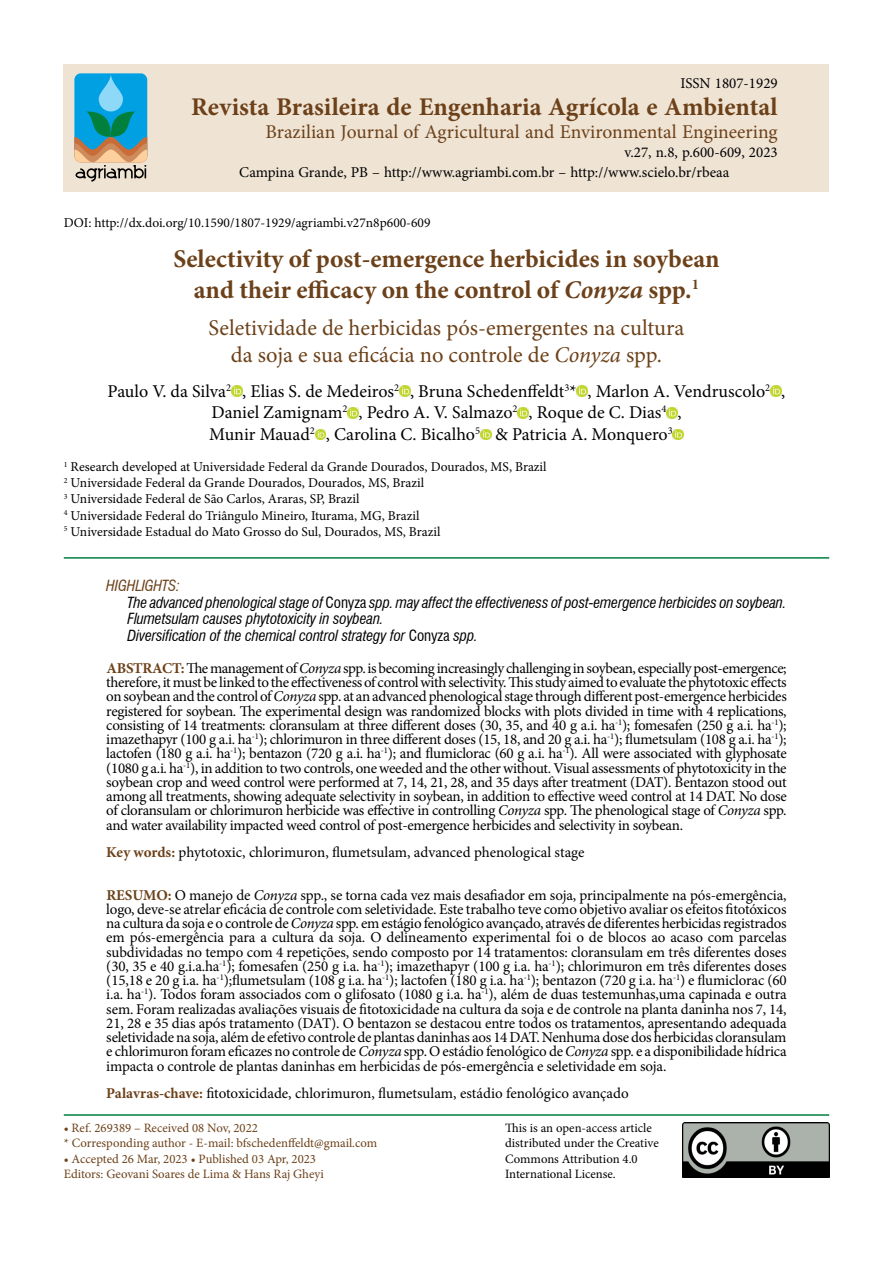
<style>
.page{position:relative;width:893px;height:1263px;background:#fff}
.page>*{position:absolute;margin:0;border:0;box-sizing:border-box;transform-origin:0 0}
.t1{font:700 25.5px/30.6px "Minion Pro";color:#6c4119;text-align:center}
.t2{font:22.5px/27px "Minion Pro";color:#6c4119;text-align:center}
.t3{font:19.5px "Minion Pro";color:#6c4119}
.t4{font:18px/21.6px "Minion Pro";color:#000}
.t5{font:15px/14.2px "Minion Pro";letter-spacing:-.005em;color:#000;text-align:justify}
.t6{font:italic condensed 15px/16.5px "Swiss 721 BT";letter-spacing:-.01em;color:#000}
.t7{font:13.5px/16.2px "Minion Pro";color:#000}
.t8{font:12.75px/15.3px "Minion Pro";color:#6c4119}
.t9{font:12.75px/15.3px "Minion Pro";color:#000}
.s1{font-style:italic}
.s2{color:#6c4119}
.s3{font-style:normal}
.s4{font-weight:700;color:#6c4119}
</style>
<div class="page">
<div style="left:64px;top:64px;width:765px;height:127px;background:#efe3d4"></div>
<img style="left:682px;top:1123px;width:147px;height:55px">
<svg style="left:74px;top:73px;width:73px;height:109px;background:#53a2b4"></svg>
<hr style="left:64px;top:1114px;width:765px;height:2px;background:#007f3e">
<svg style="left:231px;top:386px;width:11px;height:11px"></svg>
<svg style="left:399px;top:386px;width:11px;height:11px"></svg>
<svg style="left:577px;top:386px;width:11px;height:11px"></svg>
<svg style="left:770px;top:386px;width:11px;height:11px"></svg>
<svg style="left:348px;top:407px;width:11px;height:11px"></svg>
<svg style="left:518px;top:407px;width:10px;height:11px"></svg>
<svg style="left:667px;top:407px;width:10px;height:11px"></svg>
<svg style="left:315px;top:429px;width:11px;height:11px"></svg>
<svg style="left:480px;top:429px;width:11px;height:11px"></svg>
<svg style="left:673px;top:429px;width:11px;height:11px"></svg>
<hr style="left:64px;top:557px;width:765px;height:2px;background:#007f3e">
<p class="t5" style="left:680px;top:76px;width:99px">ISSN 1807-1929</p>
<h1 class="t1" style="left:191px;top:91px;width:588px">Revista Brasileira de Engenharia Agrícola e Ambiental</h1>
<h3 class="t3" style="left:265px;top:119px;width:514px">Brazilian Journal of Agricultural and Environmental Engineering</h3>
<p class="t5" style="left:624px;top:145px;width:155px">v.27, n.8, p.600-609, 2023</p>
<p class="t5" style="left:239px;top:165px;width:492px">Campina Grande, PB – http://www.agriambi.com.br – http://www.scielo.br/rbeaa</p>
<p class="t7" style="left:64px;top:215px;width:368px">DOI: http://dx.doi.org/10.1590/1807-1929/agriambi.v27n8p600-609</p>
<h1 class="t1" style="left:173px;top:243px;width:548px">Selectivity of post-emergence herbicides in soybean and their efficacy on the control of <span class="s1">Conyza</span> spp.<sup>1</sup></h1>
<h2 class="t2" style="left:209px;top:315px;width:477px">Seletividade de herbicidas pós-emergentes na cultura da soja e sua eficácia no controle de <span class="s1">Conyza</span> spp.</h2>
<p class="t4" style="left:209px;top:380px;width:578px;text-indent:-102px">Paulo V. da Silva<sup>2</sup> , Elias S. de Medeiros<sup>2</sup> , Bruna Schedenffeldt<sup>3</sup>* , Marlon A. Vendruscolo<sup>2</sup> ,<br>Daniel Zamignam<sup>2</sup> , Pedro A. V. Salmazo<sup>2</sup> , Roque de C. Dias<sup>4</sup> ,<br>Munir Mauad<sup>2</sup> , Carolina C. Bicalho<sup>5</sup> &amp; Patricia A. Monquero<sup>3</sup></p>
<p class="t7" style="left:64px;top:459px;width:484px"><sup>1</sup> Research developed at Universidade Federal da Grande Dourados, Dourados, MS, Brazil <sup>2</sup> Universidade Federal da Grande Dourados, Dourados, MS, Brazil<br><sup>3</sup> Universidade Federal de São Carlos, Araras, SP, Brazil<br><sup>4</sup> Universidade Federal do Triângulo Mineiro, Iturama, MG, Brazil<br><sup>5</sup> Universidade Estadual do Mato Grosso do Sul, Dourados, MS, Brazil</p>
<p class="t6" style="left:128px;top:578px;width:660px;text-indent:-21px"><span class="s2">HIGHLIGHTS:<br></span>The advanced phenological stage of <span class="s3">Conyza</span> spp. may affect the effectiveness of post-emergence herbicides on soybean.<br>Flumetsulam causes phytotoxicity in soybean.<br>Diversification of the chemical control strategy for <span class="s3">Conyza</span> spp.</p>
<p class="t5" style="left:106px;top:661px;width:682px"><span class="s4">ABSTRACT:</span> The management of <span class="s1">Conyza</span> spp. is becoming increasingly challenging in soybean, especially post-emergence; therefore, it must be linked to the effectiveness of control with selectivity. This study aimed to evaluate the phytotoxic effects on soybean and the control of <span class="s1">Conyza</span> spp. at an advanced phenological stage through different post-emergence herbicides registered for soybean. The experimental design was randomized blocks with plots divided in time with 4 replications, consisting of 14 treatments: cloransulam at three different doses (30, 35, and 40 g a.i. ha<sup>-1</sup>); fomesafen (250 g a.i. ha<sup>-1</sup>); imazethapyr (100 g a.i. ha<sup>-1</sup>); chlorimuron in three different doses (15, 18, and 20 g a.i. ha<sup>-1</sup>); flumetsulam (108 g a.i. ha<sup>-1</sup>); lactofen (180 g a.i. ha<sup>-1</sup>); bentazon (720 g a.i. ha<sup>-1</sup>); and flumiclorac (60 g a.i. ha<sup>-1</sup>). All were associated with glyphosate (1080 g a.i. ha<sup>-1</sup>), in addition to two controls, one weeded and the other without. Visual assessments of phytotoxicity in the soybean crop and weed control were performed at 7, 14, 21, 28, and 35 days after treatment (DAT). Bentazon stood out among all treatments, showing adequate selectivity in soybean, in addition to effective weed control at 14 DAT. No dose of cloransulam or chlorimuron herbicide was effective in controlling <span class="s1">Conyza</span> spp. The phenological stage of <span class="s1">Conyza</span> spp. and water availability impacted weed control of post-emergence herbicides and selectivity in soybean.</p>
<p class="t5" style="left:106px;top:845px;width:480px"><span class="s4">Key words:</span> phytotoxic, chlorimuron, flumetsulam, advanced phenological stage</p>
<p class="t5" style="left:106px;top:888px;width:682px"><span class="s4">RESUMO:</span> O manejo de <span class="s1">Conyza</span> spp., se torna cada vez mais desafiador em soja, principalmente na pós-emergência, logo, deve-se atrelar eficácia de controle com seletividade. Este trabalho teve como objetivo avaliar os efeitos fitotóxicos na cultura da soja e o controle de <span class="s1">Conyza</span> spp. em estágio fenológico avançado, através de diferentes herbicidas registrados em pós-emergência para a cultura da soja. O delineamento experimental foi o de blocos ao acaso com parcelas subdividadas no tempo com 4 repetições, sendo composto por 14 tratamentos: cloransulam em três diferentes doses (30, 35 e 40 g.i.a.ha<sup>-1</sup>); fomesafen (250 g i.a. ha<sup>-1</sup>); imazethapyr (100 g i.a. ha<sup>-1</sup>); chlorimuron em três diferentes doses (15,18 e 20 g i.a. ha<sup>-1</sup>);flumetsulam (108 g i.a. ha<sup>-1</sup>); lactofen (180 g i.a. ha<sup>-1</sup>); bentazon (720 g i.a. ha<sup>-1</sup>) e flumiclorac (60 i.a. ha<sup>-1</sup>). Todos foram associados com o glifosato (1080 g i.a. ha<sup>-1</sup>), além de duas testemunhas,uma capinada e outra sem. Foram realizadas avaliações visuais de fitotoxicidade na cultura da soja e de controle na planta daninha nos 7, 14, 21, 28 e 35 dias após tratamento (DAT). O bentazon se destacou entre todos os tratamentos, apresentando adequada seletividade na soja, além de efetivo controle de plantas daninhas aos 14 DAT. Nenhuma dose dos herbicidas cloransulam e chlorimuron foram eficazes no controle de <span class="s1">Conyza</span> spp. O estádio fenológico de <span class="s1">Conyza</span> spp. e a disponibilidade hídrica impacta o controle de plantas daninhas em herbicidas de pós-emergência e seletividade em soja.</p>
<p class="t5" style="left:106px;top:1086px;width:524px"><span class="s4">Palavras-chave:</span> fitotoxicidade, chlorimuron, flumetsulam, estádio fenológico avançado</p>
<p class="t8" style="left:64px;top:1120px;width:315px">• Ref. 269389 – Received 08 Nov, 2022<br>* Corresponding author - E-mail: bfschedenffeldt@gmail.com</p>
<p class="t8" style="left:64px;top:1151px;width:262px">• Accepted 26 Mar, 2023 • Published 03 Apr, 2023<br>Editors: Geovani Soares de Lima &amp; Hans Raj Gheyi</p>
<p class="t9" style="left:505px;top:1120px;width:155px">This is an open-access article distributed under the Creative<br>Commons Attribution 4.0<br>International License.</p>
</div>
